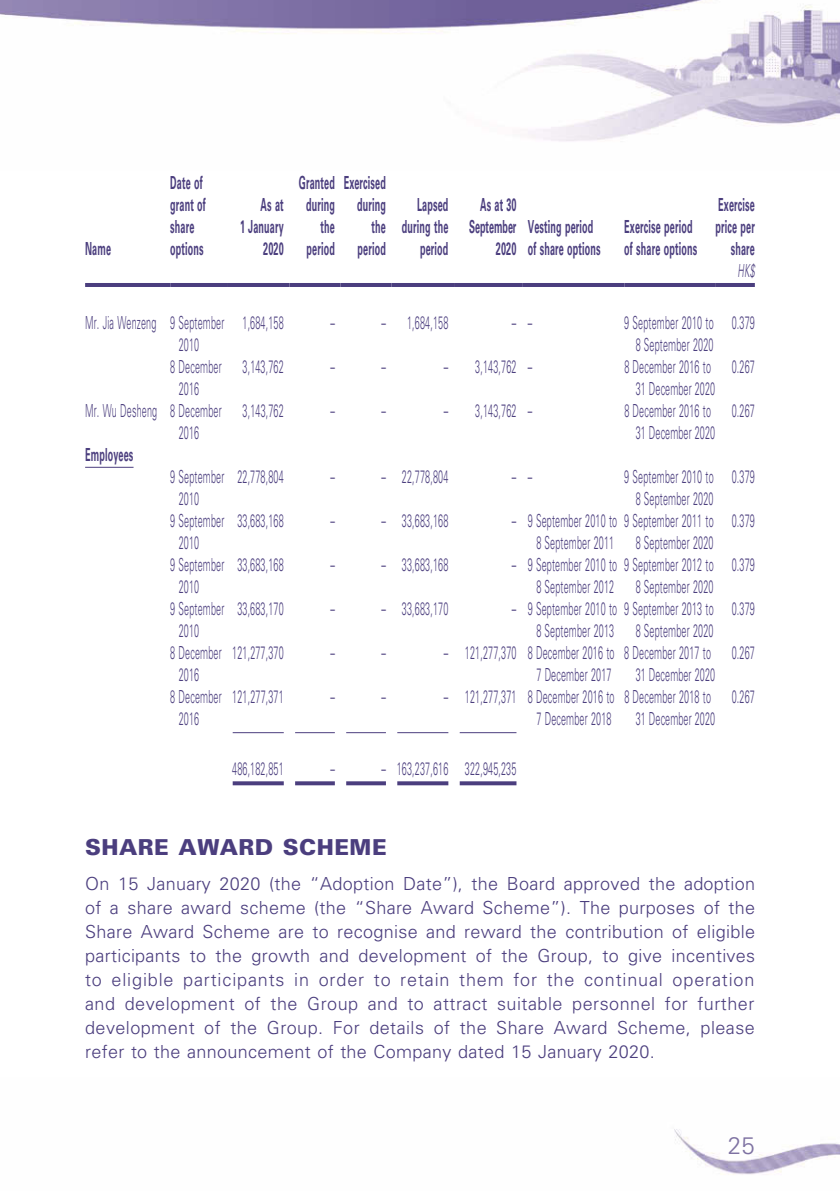
<style>
.page{position:relative;width:840px;height:1191px;background:#fff}
.page>*{position:absolute;margin:0;border:0;box-sizing:border-box;transform-origin:0 0}
.t1{font:300 24px "Univers LT Std";color:#7e72a2}
.t2{font:900 22px "Univers LT Std";letter-spacing:.02em;color:#4b3e7e}
.t3{font:300 18px/22px "Univers LT Std";letter-spacing:.015em;color:#4b3e7e;scale:.5 1}
.t4{font:300 18px/24px "Univers LT Std";letter-spacing:.015em;color:#4b3e7e;text-align:justify}
.t5{font:700 18px/22px "Univers LT Std";letter-spacing:.015em;color:#4b3e7e;text-align:right;scale:.5 1}
.t6{font:700 18px/22px "Univers LT Std";letter-spacing:-.005em;color:#4b3e7e;text-align:right;scale:.5 1}
.t7{font:italic 300 18px "Univers LT Std";color:#4b3e7e;scale:.5 1}
</style>
<div class="page">
<img style="left:674px;top:1129px;width:165px;height:46px">
<img style="left:0;top:0;width:839px;height:142px">
<hr style="left:85px;top:283px;width:85px;height:4px;background:#4b3e7e">
<hr style="left:170px;top:283px;width:57px;height:4px;background:#4b3e7e">
<hr style="left:227px;top:283px;width:62px;height:4px;background:#4b3e7e">
<hr style="left:289px;top:283px;width:51px;height:4px;background:#4b3e7e">
<hr style="left:340px;top:283px;width:51px;height:4px;background:#4b3e7e">
<hr style="left:391px;top:283px;width:63px;height:4px;background:#4b3e7e">
<hr style="left:454px;top:283px;width:68px;height:4px;background:#4b3e7e">
<hr style="left:522px;top:283px;width:102px;height:4px;background:#4b3e7e">
<hr style="left:624px;top:283px;width:90px;height:4px;background:#4b3e7e">
<hr style="left:714px;top:283px;width:40px;height:4px;background:#4b3e7e">
<hr style="left:85px;top:467px;width:48px;height:1px;background:#4b3e7e">
<hr style="left:232px;top:732px;width:51px;height:1px;background:#4b3e7e">
<hr style="left:295px;top:732px;width:39px;height:1px;background:#4b3e7e">
<hr style="left:346px;top:732px;width:40px;height:1px;background:#4b3e7e">
<hr style="left:397px;top:732px;width:51px;height:1px;background:#4b3e7e">
<hr style="left:459px;top:732px;width:57px;height:1px;background:#4b3e7e">
<svg style="left:232px;top:781px;width:51px;height:4px"></svg>
<svg style="left:295px;top:781px;width:39px;height:4px"></svg>
<svg style="left:346px;top:781px;width:40px;height:4px"></svg>
<svg style="left:397px;top:781px;width:51px;height:4px"></svg>
<svg style="left:459px;top:781px;width:57px;height:4px"></svg>
<p class="t5" style="left:85px;top:238px;width:53px">Name</p>
<p class="t5" style="left:170px;top:172px;width:73px;text-align:left">Date of grant of share options</p>
<p class="t5" style="left:240px;top:194px;width:89px">As at<br>1 January<br>2020</p>
<p class="t5" style="left:299px;top:172px;width:73px">Granted during the period</p>
<p class="t5" style="left:343px;top:172px;width:86px">Exercised during the period</p>
<p class="t5" style="left:402px;top:194px;width:94px">Lapsed during the period</p>
<p class="t6" style="left:469px;top:194px;width:96px">As at 30<br>September<br>2020</p>
<p class="t5" style="left:527px;top:216px;width:147px;text-align:left">Vesting period of share options</p>
<p class="t5" style="left:624px;top:216px;width:147px;text-align:left">Exercise period of share options</p>
<p class="t5" style="left:715px;top:194px;width:80px">Exercise price per share</p>
<p class="t7" style="left:737px;top:260px;width:36px">HK$</p>
<p class="t3" style="left:179px;top:312px;width:93px;text-indent:-94px">Mr. Jia Wenzeng 9 September<br>2010</p>
<p class="t3" style="left:242px;top:312px;width:84px">1,684,158</p>
<p class="t3" style="left:330px;top:312px;width:10px">–</p>
<p class="t3" style="left:381px;top:312px;width:135px">– 1,684,158</p>
<p class="t3" style="left:511px;top:312px;width:42px">– –</p>
<p class="t3" style="left:624px;top:312px;width:180px;text-align:right">9 September 2010 to<br>8 September 2020</p>
<p class="t3" style="left:731px;top:312px;width:48px">0.379</p>
<p class="t3" style="left:179px;top:356px;width:87px;text-indent:-9px">8 December<br>2016</p>
<p class="t3" style="left:242px;top:356px;width:84px">3,143,762</p>
<p class="t3" style="left:330px;top:356px;width:10px">–</p>
<p class="t3" style="left:381px;top:356px;width:10px">–</p>
<p class="t3" style="left:443px;top:356px;width:178px">– 3,143,762 –</p>
<p class="t3" style="left:624px;top:356px;width:183px;text-align:right">8 December 2016 to<br>31 December 2020</p>
<p class="t3" style="left:731px;top:356px;width:48px">0.267</p>
<p class="t3" style="left:179px;top:400px;width:87px;text-indent:-94px">Mr. Wu Desheng 8 December<br>2016</p>
<p class="t3" style="left:242px;top:400px;width:84px">3,143,762</p>
<p class="t3" style="left:330px;top:400px;width:10px">–</p>
<p class="t3" style="left:381px;top:400px;width:10px">–</p>
<p class="t3" style="left:443px;top:400px;width:178px">– 3,143,762 –</p>
<p class="t3" style="left:624px;top:400px;width:183px;text-align:right">8 December 2016 to<br>31 December 2020</p>
<p class="t3" style="left:731px;top:400px;width:48px">0.267</p>
<p class="t5" style="left:85px;top:444px;width:98px">Employees</p>
<p class="t3" style="left:179px;top:466px;width:93px;text-indent:-9px">9 September<br>2010</p>
<p class="t3" style="left:237px;top:466px;width:94px">22,778,804</p>
<p class="t3" style="left:330px;top:466px;width:10px">–</p>
<p class="t3" style="left:381px;top:466px;width:135px">– 22,778,804</p>
<p class="t3" style="left:511px;top:466px;width:42px">– –</p>
<p class="t3" style="left:624px;top:466px;width:180px;text-align:right">9 September 2010 to<br>8 September 2020</p>
<p class="t3" style="left:731px;top:466px;width:48px">0.379</p>
<p class="t3" style="left:179px;top:510px;width:93px;text-indent:-9px">9 September<br>2010</p>
<p class="t3" style="left:237px;top:510px;width:94px">33,683,168</p>
<p class="t3" style="left:330px;top:510px;width:10px">–</p>
<p class="t3" style="left:381px;top:510px;width:135px">– 33,683,168</p>
<p class="t3" style="left:536px;top:510px;width:356px;text-indent:-24px">– 9 September 2010 to 9 September 2011 to<br>8 September 2011</p>
<p class="t3" style="left:731px;top:510px;width:48px">0.379</p>
<p class="t3" style="left:635px;top:532px;width:157px">8 September 2020</p>
<p class="t3" style="left:179px;top:554px;width:93px;text-indent:-9px">9 September<br>2010</p>
<p class="t3" style="left:237px;top:554px;width:94px">33,683,168</p>
<p class="t3" style="left:330px;top:554px;width:10px">–</p>
<p class="t3" style="left:381px;top:554px;width:135px">– 33,683,168</p>
<p class="t3" style="left:536px;top:554px;width:356px;text-indent:-24px">– 9 September 2010 to 9 September 2012 to<br>8 September 2012</p>
<p class="t3" style="left:635px;top:576px;width:157px">8 September 2020</p>
<p class="t3" style="left:179px;top:598px;width:93px;text-indent:-9px">9 September<br>2010</p>
<p class="t3" style="left:237px;top:598px;width:94px">33,683,170</p>
<p class="t3" style="left:330px;top:598px;width:10px">–</p>
<p class="t3" style="left:381px;top:598px;width:135px">– 33,683,170</p>
<p class="t3" style="left:536px;top:598px;width:356px;text-indent:-24px">– 9 September 2010 to 9 September 2013 to<br>8 September 2013</p>
<p class="t3" style="left:635px;top:620px;width:157px">8 September 2020</p>
<p class="t3" style="left:731px;top:554px;width:48px">0.379</p>
<p class="t3" style="left:731px;top:598px;width:48px">0.379</p>
<p class="t3" style="left:179px;top:642px;width:87px;text-indent:-9px">8 December<br>2016</p>
<p class="t3" style="left:232px;top:642px;width:105px">121,277,370</p>
<p class="t3" style="left:330px;top:642px;width:10px">–</p>
<p class="t3" style="left:381px;top:642px;width:10px">–</p>
<p class="t3" style="left:443px;top:642px;width:342px;text-align:right">– 121,277,370 8 December 2016 to<br>7 December 2017</p>
<p class="t3" style="left:624px;top:642px;width:183px;text-align:right">8 December 2017 to<br>31 December 2020</p>
<p class="t3" style="left:731px;top:642px;width:48px">0.267</p>
<p class="t3" style="left:179px;top:686px;width:87px;text-indent:-9px">8 December<br>2016</p>
<p class="t3" style="left:232px;top:686px;width:105px">121,277,371</p>
<p class="t3" style="left:330px;top:686px;width:10px">–</p>
<p class="t3" style="left:381px;top:686px;width:10px">–</p>
<p class="t3" style="left:443px;top:686px;width:342px;text-align:right">– 121,277,371 8 December 2016 to<br>7 December 2018</p>
<p class="t3" style="left:624px;top:686px;width:183px;text-align:right">8 December 2018 to<br>31 December 2020</p>
<p class="t3" style="left:731px;top:686px;width:48px">0.267</p>
<p class="t3" style="left:232px;top:758px;width:105px">486,182,851</p>
<p class="t3" style="left:330px;top:758px;width:10px">–</p>
<p class="t3" style="left:381px;top:758px;width:271px">– 163,237,616 322,945,235</p>
<p class="t2" style="left:85px;top:832px;width:303px">SHARE AWARD SCHEME</p>
<p class="t4" style="left:85px;top:871px;width:671px">On 15 January 2020 (the “Adoption Date”), the Board approved the adoption of a share award scheme (the “Share Award Scheme”). The purposes of the Share Award Scheme are to recognise and reward the contribution of eligible participants to the growth and development of the Group, to give incentives to eligible participants in order to retain them for the continual operation and development of the Group and to attract suitable personnel for further development of the Group. For details of the Share Award Scheme, please refer to the announcement of the Company dated 15 January 2020.</p>
<h1 class="t1" style="left:727px;top:1131px;width:29px">25</h1>
</div>
